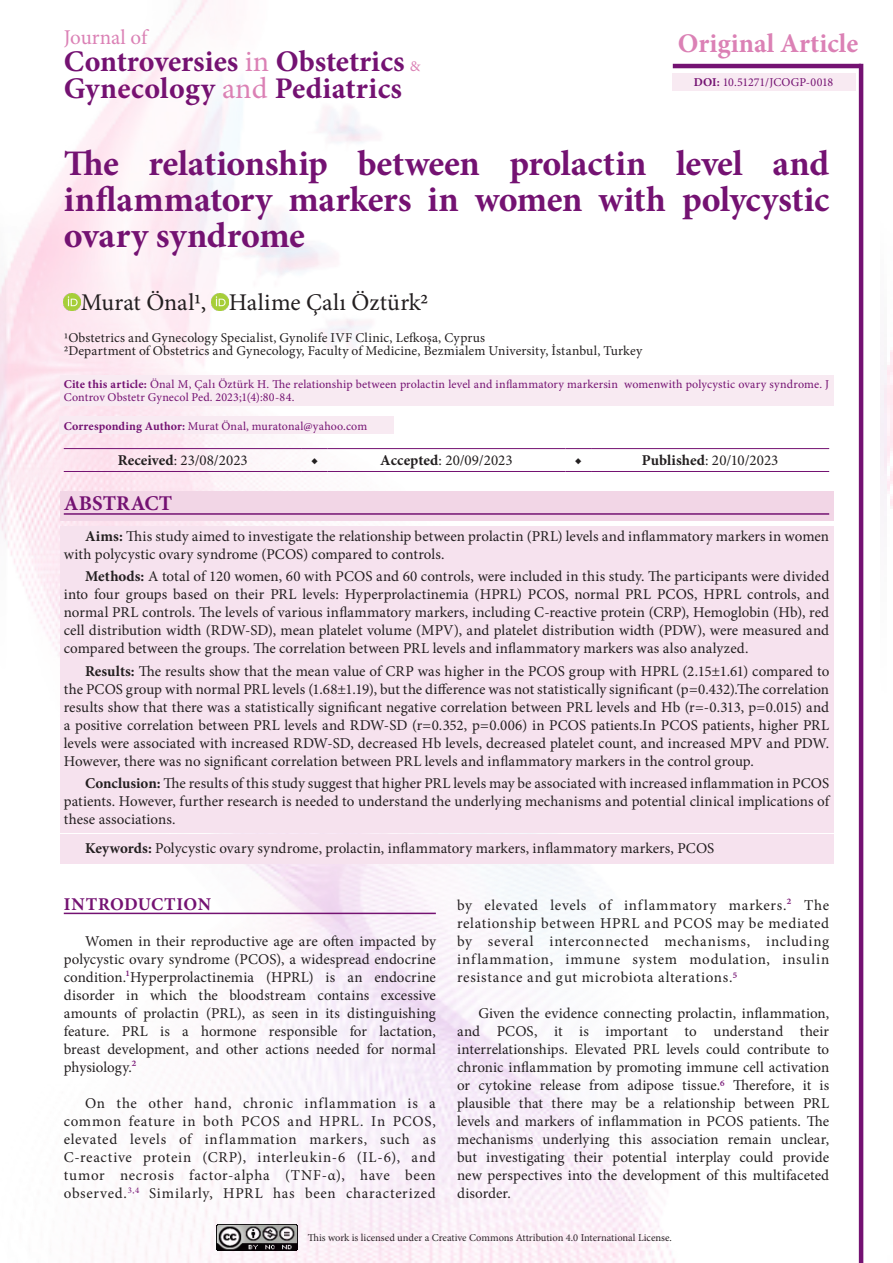
<style>
.page{position:relative;width:893px;height:1263px;background:#fff}
.page>*{position:absolute;margin:0;border:0;box-sizing:border-box;transform-origin:0 0}
.Makale_Başlığı{font:700 36px/36px "Minion Pro";letter-spacing:-.01em;color:#741272;text-align:justify}
.t1{font:700 30px/27px "Minion Pro";color:#741272}
.t2{font:700 27px "Minion Pro";color:#db81b5}
.Yazarlar{font:24px "Minion Pro";letter-spacing:.005em;color:#231f20}
.t3{font:21px "Minion Pro";letter-spacing:-.005em;color:#db81b5}
.Abstract_Başlık{font:700 21px "Minion Pro";letter-spacing:.005em;color:#741272}
._1__BAŞLIK{font:700 18px "Minion Pro";letter-spacing:.015em;color:#741272}
.Abstract{font:15px/18px "Minion Pro";letter-spacing:.005em;color:#231f20;text-align:justify}
.Ana_metin{font:15px/18px "Minion Pro";letter-spacing:.03em;color:#231f20;text-align:justify}
.Table-Figure{font:15px "Minion Pro";color:#231f20}
.Table-Figure-2{font:700 15px "Minion Pro";color:#231f20}
.Kurumlar{font:13.5px "Minion Pro";letter-spacing:.01em;color:#231f20}
.Cite{font:12px/13.5px "Minion Pro";letter-spacing:.01em;color:#741272}
.t4{font:10.5px "Minion Pro";letter-spacing:-.005em;color:#231f20}
.s1{font-weight:400;color:#db81b5}
.s2{font-weight:400;font-size:15px;color:#db81b5}
.s3{font-weight:700}
.s4{color:#741272}
</style>
<div class="page">
<img style="left:0;top:0;width:864px;height:1263px">
<hr style="left:673px;top:64px;width:188px;height:4px;background:#741272">
<hr style="left:859px;top:64px;width:4px;height:1199px;background:#741272">
<img style="left:216px;top:1225px;width:81px;height:25px">
<img style="left:880px;top:350px;width:13px;height:161px">
<div style="left:672px;top:73px;width:183px;height:17px;background:#f8eaf2"></div>
<img style="left:64px;top:293px;width:17px;height:17px">
<img style="left:212px;top:293px;width:17px;height:17px">
<div style="left:60px;top:375px;width:773px;height:30px;background:#f8eaf2"></div>
<div style="left:60px;top:417px;width:334px;height:17px;background:#f8eaf2"></div>
<hr style="left:64px;top:448px;width:238px;height:1px;background:#741272">
<svg style="left:302px;top:448px;width:25px;height:1px"></svg>
<hr style="left:327px;top:448px;width:239px;height:1px;background:#741272">
<svg style="left:566px;top:448px;width:25px;height:1px"></svg>
<hr style="left:591px;top:448px;width:238px;height:1px;background:#741272">
<hr style="left:64px;top:471px;width:238px;height:1px;background:#741272">
<svg style="left:302px;top:471px;width:25px;height:1px"></svg>
<hr style="left:327px;top:471px;width:239px;height:1px;background:#741272">
<svg style="left:566px;top:471px;width:25px;height:1px"></svg>
<hr style="left:591px;top:471px;width:238px;height:1px;background:#741272">
<hr style="left:64px;top:913px;width:372px;height:1px;background:#741272">
<div style="left:60px;top:491px;width:773px;height:29px;background:#f2d6e6"></div>
<hr style="left:64px;top:513px;width:765px;height:2px;background:#741272">
<div style="left:60px;top:526px;width:773px;height:42px;background:#f6e2ee"></div>
<div style="left:60px;top:566px;width:773px;height:96px;background:#f6e2ee"></div>
<div style="left:60px;top:661px;width:773px;height:113px;background:#f6e2ee"></div>
<div style="left:60px;top:773px;width:773px;height:59px;background:#f6e2ee"></div>
<div style="left:60px;top:834px;width:773px;height:29px;background:#f6e2ee"></div>
<h3 class="t3" style="left:64px;top:24px;width:85px">Journal of</h3>
<h2 class="t1" style="left:64px;top:48px;width:358px">Controversies <span class="s1">in</span> Obstetrics <span class="s2">&amp;<br></span>Gynecology <span class="s1">and</span> Pediatrics</h2>
<h3 class="t2" style="left:678px;top:25px;width:182px">Original Article</h3>
<p class="Cite" style="left:694px;top:76px;width:141px"><span class="s3">DOI:</span> 10.51271/JCOGP-0018</p>
<p class="Makale_Başlığı" style="left:64px;top:145px;width:767px">The relationship between prolactin level and inflammatory markers in women with polycystic ovary syndrome</p>
<p class="Yazarlar" style="left:81px;top:287px;width:349px">Murat Önal1, Halime Çalı Öztürk2</p>
<p class="Kurumlar" style="left:64px;top:329px;width:423px">1Obstetrics and Gynecology Specialist, Gynolife IVF Clinic, Lefkoşa, Cyprus</p>
<p class="Kurumlar" style="left:64px;top:342px;width:580px">2Department of Obstetrics and Gynecology, Faculty of Medicine, Bezmialem University, İstanbul, Turkey</p>
<p class="Cite" style="left:64px;top:377px;width:767px"><span class="s3">Cite this article:</span> Önal M, Çalı Öztürk H. The relationship between prolactin level and inflammatory markersin womenwith polycystic ovary syndrome. J<br>Controv Obstetr Gynecol Ped. 2023;1(4):80-84.</p>
<p class="Cite" style="left:64px;top:419px;width:305px"><span class="s3">Corresponding Author:</span> Murat Önal, muratonal@yahoo.com</p>
<p class="Table-Figure" style="left:118px;top:451px;width:131px"><span class="s3">Received</span>: 23/08/2023</p>
<p class="Table-Figure-2" style="left:311px;top:450px;width:9px">◆</p>
<p class="Table-Figure" style="left:380px;top:451px;width:134px"><span class="s3">Accepted</span>: 20/09/2023</p>
<p class="Table-Figure-2" style="left:575px;top:450px;width:9px">◆</p>
<p class="Table-Figure" style="left:642px;top:451px;width:138px"><span class="s3">Published</span>: 20/10/2023</p>
<p class="Abstract_Başlık" style="left:64px;top:489px;width:110px">ABSTRACT</p>
<p class="Abstract" style="left:64px;top:527px;width:767px;text-indent:21px"><span class="s3">Aims:</span> This study aimed to investigate the relationship between prolactin (PRL) levels and inflammatory markers in women with polycystic ovary syndrome (PCOS) compared to controls.</p>
<p class="Abstract" style="left:64px;top:568px;width:767px;text-indent:21px"><span class="s3">Methods:</span> A total of 120 women, 60 with PCOS and 60 controls, were included in this study. The participants were divided into four groups based on their PRL levels: Hyperprolactinemia (HPRL) PCOS, normal PRL PCOS, HPRL controls, and normal PRL controls. The levels of various inflammatory markers, including C-reactive protein (CRP), Hemoglobin (Hb), red cell distribution width (RDW-SD), mean platelet volume (MPV), and platelet distribution width (PDW), were measured and compared between the groups. The correlation between PRL levels and inflammatory markers was also analyzed.</p>
<p class="Abstract" style="left:64px;top:662px;width:767px;text-indent:21px"><span class="s3">Results:</span> The results show that the mean value of CRP was higher in the PCOS group with HPRL (2.15±1.61) compared to the PCOS group with normal PRL levels (1.68±1.19), but the difference was not statistically significant (p=0.432).The correlation results show that there was a statistically significant negative correlation between PRL levels and Hb (r=-0.313, p=0.015) and a positive correlation between PRL levels and RDW-SD (r=0.352, p=0.006) in PCOS patients.In PCOS patients, higher PRL levels were associated with increased RDW-SD, decreased Hb levels, decreased platelet count, and increased MPV and PDW.<br>However, there was no significant correlation between PRL levels and inflammatory markers in the control group.</p>
<p class="Abstract" style="left:64px;top:774px;width:767px;text-indent:21px"><span class="s3">Conclusion:</span> The results of this study suggest that higher PRL levels may be associated with increased inflammation in PCOS patients. However, further research is needed to understand the underlying mechanisms and potential clinical implications of these associations.</p>
<p class="Abstract" style="left:85px;top:840px;width:631px"><span class="s3">Keywords:</span> Polycystic ovary syndrome, prolactin, inflammatory markers, inflammatory markers, PCOS</p>
<p class="_1__BAŞLIK" style="left:64px;top:891px;width:149px">INTRODUCTION</p>
<p class="Ana_metin" style="left:64px;top:932px;width:374px;text-indent:21px">Women in their reproductive age are often impacted by polycystic ovary syndrome (PCOS), a widespread endocrine condition.<span class="s4">1</span>Hyperprolactinemia (HPRL) is an endocrine disorder in which the bloodstream contains excessive amounts of prolactin (PRL), as seen in its distinguishing feature. PRL is a hormone responsible for lactation, breast development, and other actions needed for normal physiology.<span class="s4">2</span></p>
<p class="Ana_metin" style="left:64px;top:1094px;width:374px;text-indent:21px">On the other hand, chronic inflammation is a common feature in both PCOS and HPRL. In PCOS, elevated levels of inflammation markers, such as C-reactive protein (CRP), interleukin-6 (IL-6), and tumor necrosis factor-alpha (TNF-α), have been observed.<sup>3,4</sup> Similarly, HPRL has been characterized</p>
<p class="Ana_metin" style="left:457px;top:896px;width:374px">by elevated levels of inflammatory markers.<span class="s4">2</span> The relationship between HPRL and PCOS may be mediated by several interconnected mechanisms, including inflammation, immune system modulation, insulin resistance and gut microbiota alterations.<span class="s4">5</span></p>
<p class="Ana_metin" style="left:457px;top:1004px;width:374px;text-indent:21px">Given the evidence connecting prolactin, inflammation, and PCOS, it is important to understand their interrelationships. Elevated PRL levels could contribute to chronic inflammation by promoting immune cell activation or cytokine release from adipose tissue.<span class="s4">6</span> Therefore, it is plausible that there may be a relationship between PRL levels and markers of inflammation in PCOS patients. The mechanisms underlying this association remain unclear, but investigating their potential interplay could provide new perspectives into the development of this multifaceted disorder.</p>
<p class="t4" style="left:308px;top:1231px;width:366px">This work is licensed under a Creative Commons Attribution 4.0 International License.</p>
</div>
